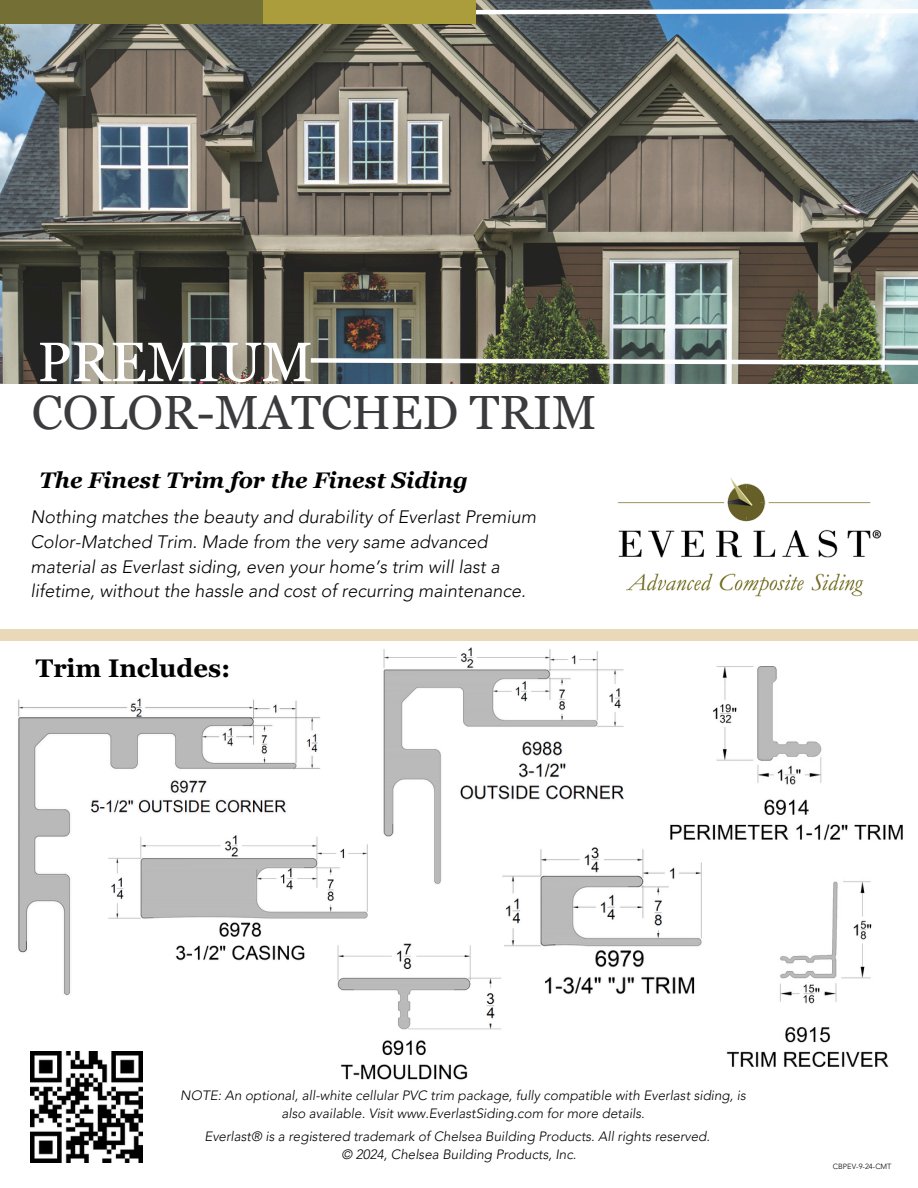
<style>
.page{position:relative;width:918px;height:1188px;background:#fff}
.page>*{position:absolute;margin:0;border:0;box-sizing:border-box;transform-origin:0 0}
.t1{font:55.5px "Georgia Pro";color:#fff}
.t2{font:48px "Georgia Pro";color:#3b3a3d}
.t3{font:700 25.5px "Georgia Pro";color:#000}
.t4{font:italic 700 22.5px "Georgia Pro";color:#000}
.t5{font:italic 300 18px/24.8px "Avenir LT Pro";color:#000}
.t6{font:italic 300 13.5px/18px "Avenir LT Pro";color:#000;text-align:center}
.t7{font:300 7.5px "Avenir LT Pro";color:#000}
</style>
<div class="page">
<img style="left:0;top:0;width:918px;height:384px">
<div style="left:0;top:0;width:285px;height:24px;background:#747035"></div>
<div style="left:264px;top:0;width:212px;height:24px;background:#ac9d3c"></div>
<img style="left:617px;top:478px;width:265px;height:119px">
<div style="left:0;top:629px;width:918px;height:11px;background:#ead9b9"></div>
<svg style="left:476px;top:7px;width:442px;height:10px"></svg>
<img style="left:306px;top:356px;width:612px;height:11px">
<img style="left:18px;top:698px;width:302px;height:297px">
<img style="left:383px;top:648px;width:241px;height:236px">
<img style="left:493px;top:846px;width:209px;height:149px">
<img style="left:670px;top:666px;width:233px;height:175px">
<img style="left:107px;top:834px;width:260px;height:128px">
<img style="left:331px;top:939px;width:172px;height:141px">
<img style="left:726px;top:881px;width:163px;height:187px">
<img style="left:31px;top:1051px;width:111px;height:112px">
<h6 class="t1" style="left:38px;top:330px;width:277px">PREMIUM</h6>
<p class="t2" style="left:32px;top:385px;width:566px">COLOR-MATCHED TRIM</p>
<p class="t4" style="left:39px;top:468px;width:430px">The Finest Trim for the Finest Siding</p>
<p class="t5" style="left:30px;top:506px;width:507px">Nothing matches the beauty and durability of Everlast Premium Color-Matched Trim. Made from the very same advanced material as Everlast siding, even your home’s trim will last a lifetime, without the hassle and cost of recurring maintenance.</p>
<h6 class="t3" style="left:36px;top:654px;width:196px">Trim Includes:</h6>
<p class="t6" style="left:180px;top:1087px;width:567px">NOTE: An optional, all-white cellular PVC trim package, fully compatible with Everlast siding, is also available. Visit www.EverlastSiding.com for more details.</p>
<p class="t6" style="left:204px;top:1128px;width:507px">Everlast® is a registered trademark of Chelsea Building Products. All rights reserved. © 2024, Chelsea Building Products, Inc.</p>
<p class="t7" style="left:833px;top:1163px;width:60px">CBPEV-9-24-CMT</p>
</div>
